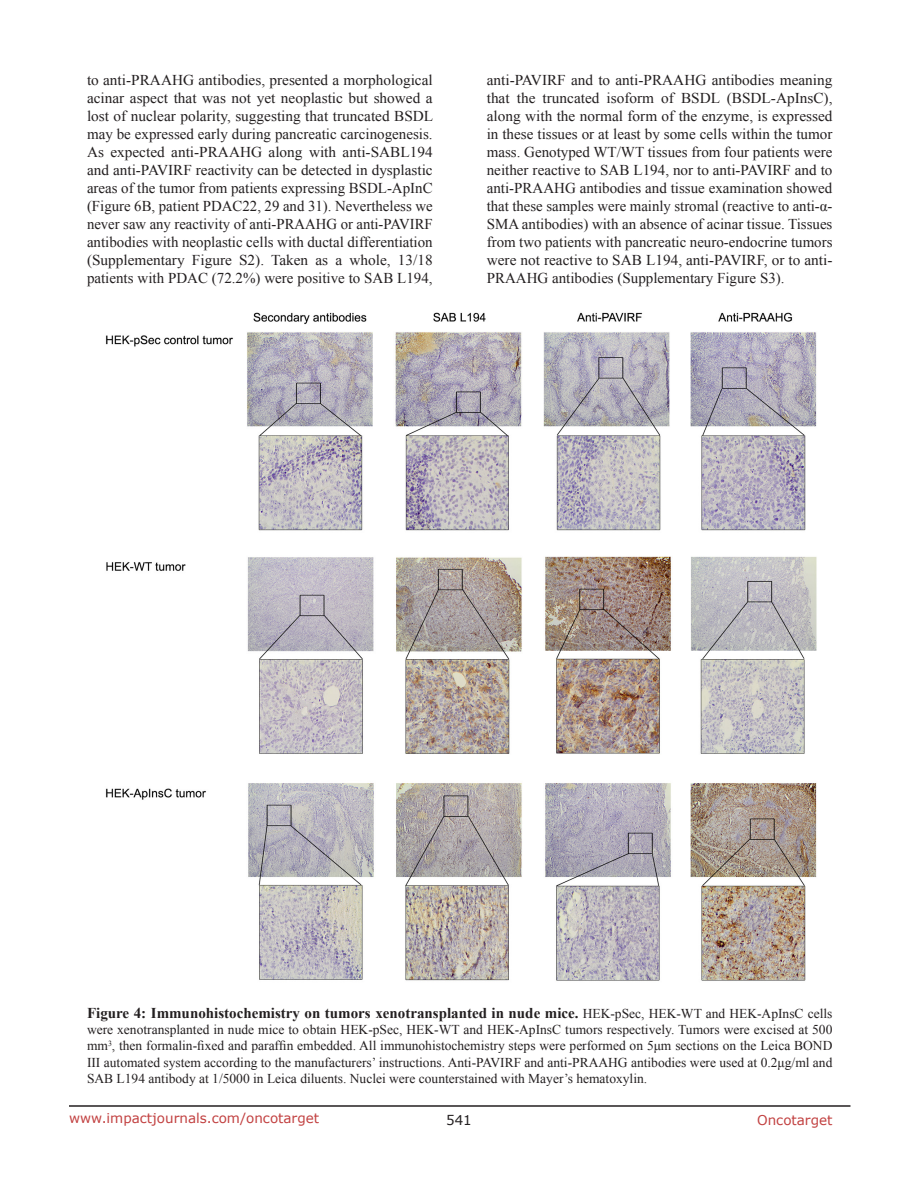
<style>
.page{position:relative;width:918px;height:1188px;background:#fff}
.page>*{position:absolute;margin:0;border:0;box-sizing:border-box;transform-origin:0 0}
.BodyText{font:15px/18px "Times New Roman";color:#231f20;text-align:justify}
.figuretext{font:700 15px "Times New Roman";color:#231f20}
.figuretext-2{font:13.5px/16.2px "Times New Roman";color:#231f20;text-align:justify}
.t1{font:13.5px "Verdana";color:#c24141}
.t2{font:13.5px "Verdana";color:#231f20}
.s1{font-weight:400;font-size:13.5px}
</style>
<div class="page">
<hr style="left:69px;top:1105px;width:781px;height:2px;background:#231f20">
<img style="left:105px;top:312px;width:712px;height:669px">
<p class="BodyText" style="left:87px;top:71px;width:348px">to anti-PRAAHG antibodies, presented a morphological acinar aspect that was not yet neoplastic but showed a lost of nuclear polarity, suggesting that truncated BSDL may be expressed early during pancreatic carcinogenesis.<br>As expected anti-PRAAHG along with anti-SABL194 and anti-PAVIRF reactivity can be detected in dysplastic areas of the tumor from patients expressing BSDL-ApInC (Figure 6B, patient PDAC22, 29 and 31). Nevertheless we never saw any reactivity of anti-PRAAHG or anti-PAVIRF antibodies with neoplastic cells with ductal differentiation (Supplementary Figure S2). Taken as a whole, 13/18 patients with PDAC (72.2%) were positive to SAB L194,</p>
<p class="BodyText" style="left:487px;top:71px;width:347px">anti-PAVIRF and to anti-PRAAHG antibodies meaning that the truncated isoform of BSDL (BSDL-ApInsC), along with the normal form of the enzyme, is expressed in these tissues or at least by some cells within the tumor mass. Genotyped WT/WT tissues from four patients were neither reactive to SAB L194, nor to anti-PAVIRF and to anti-PRAAHG antibodies and tissue examination showed that these samples were mainly stromal (reactive to anti-α-SMA antibodies) with an absence of acinar tissue. Tissues from two patients with pancreatic neuro-endocrine tumors were not reactive to SAB L194, anti-PAVIRF, or to anti-PRAAHG antibodies (Supplementary Figure S3).</p>
<p class="figuretext" style="left:87px;top:1003px;width:747px">Figure 4: Immunohistochemistry on tumors xenotransplanted in nude mice. <span class="s1">HEK-pSec, HEK-WT and HEK-ApInsC cells</span></p>
<p class="figuretext-2" style="left:87px;top:1021px;width:747px">were xenotransplanted in nude mice to obtain HEK-pSec, HEK-WT and HEK-ApInsC tumors respectively. Tumors were excised at 500 mm<sup>3</sup>, then formalin-fixed and paraffin embedded. All immunohistochemistry steps were performed on 5μm sections on the Leica BOND III automated system according to the manufacturers’ instructions. Anti-PAVIRF and anti-PRAAHG antibodies were used at 0.2μg/ml and SAB L194 antibody at 1/5000 in Leica diluents. Nuclei were counterstained with Mayer’s hematoxylin.</p>
<p class="t1" style="left:69px;top:1109px;width:252px">www.impactjournals.com/oncotarget</p>
<p class="t2" style="left:446px;top:1111px;width:27px">541</p>
<p class="t1" style="left:757px;top:1111px;width:77px">Oncotarget</p>
</div>
